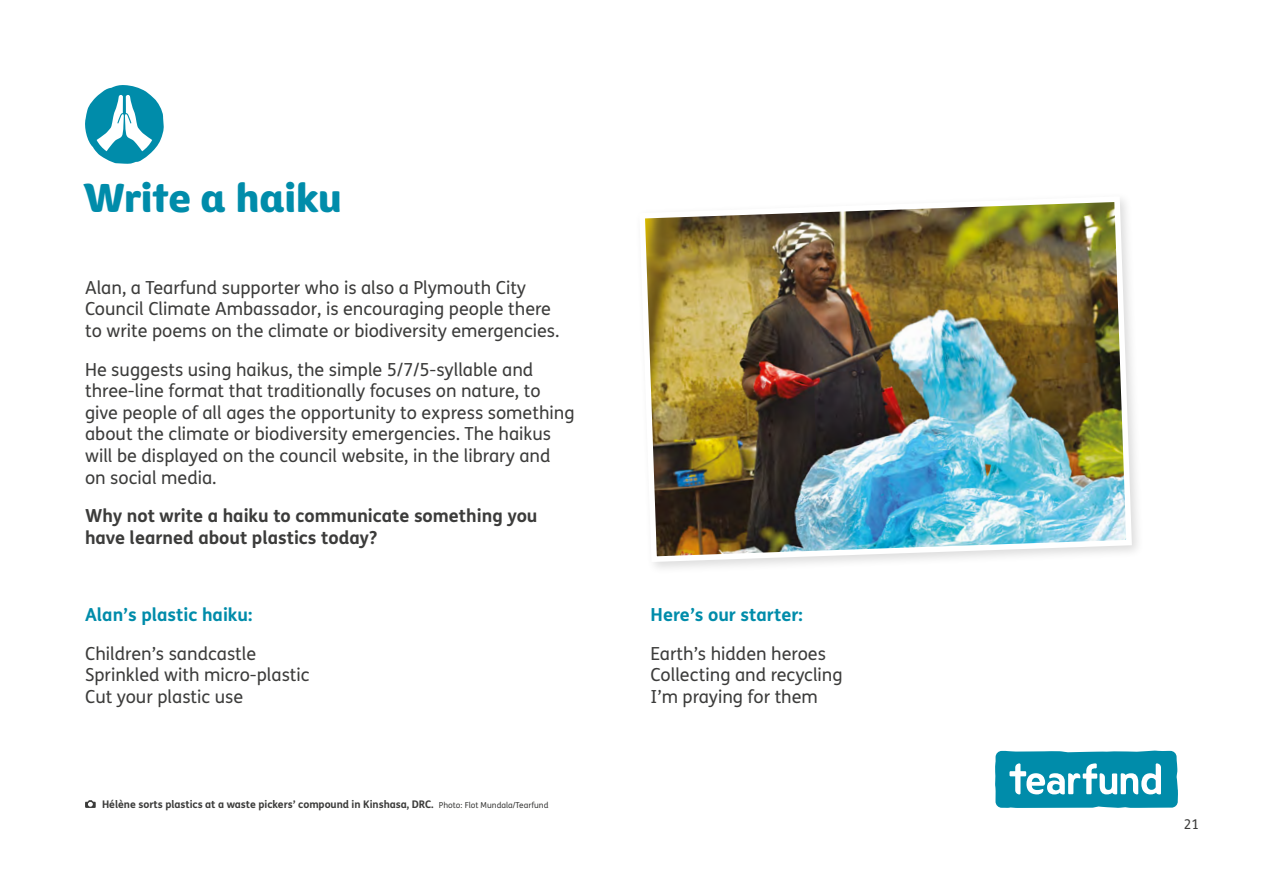
<style>
.page{position:relative;width:1263px;height:893px;background:#fff}
.page>*{position:absolute;margin:0;border:0;box-sizing:border-box;transform-origin:0 0}
.t1{font:39px "Tearfund Sans";color:#008caa}
.t2{font:18px/21.6px "FS Me";color:#3c3c3b}
.t3{font:700 18px/21.6px "FS Me";color:#3c3c3b}
.t4{font:700 18px "FS Me";color:#008caa}
.t5{font:13.5px "FS Me";color:#3c3c3b}
.t6{font:700 10.5px "FS Me";letter-spacing:-.005em;color:#3c3c3b}
.s1{font-weight:400;font-size:8.25px}
</style>
<div class="page">
<svg style="left:995px;top:751px;width:183px;height:57px"></svg>
<svg style="left:85px;top:85px;width:79px;height:79px"></svg>
<img style="left:645px;top:199px;width:490px;height:366px">
<svg style="left:85px;top:800px;width:11px;height:8px"></svg>
<h1 class="t1" style="left:85px;top:162px;width:258px">Write a haiku</h1>
<p class="t2" style="left:85px;top:276px;width:476px">Alan, a Tearfund supporter who is also a Plymouth City<br>Council Climate Ambassador, is encouraging people there to write poems on the climate or biodiversity emergencies.</p>
<p class="t2" style="left:85px;top:358px;width:491px">He suggests using haikus, the simple 5/7/5-syllable and three-line format that traditionally focuses on nature, to give people of all ages the opportunity to express something about the climate or biodiversity emergencies. The haikus will be displayed on the council website, in the library and on social media.</p>
<p class="t3" style="left:85px;top:504px;width:454px">Why not write a haiku to communicate something you have learned about plastics today?</p>
<p class="t4" style="left:85px;top:601px;width:169px">Alan’s plastic haiku:</p>
<p class="t2" style="left:85px;top:642px;width:226px">Children’s sandcastle<br>Sprinkled with micro-plastic<br>Cut your plastic use</p>
<p class="t6" style="left:102px;top:796px;width:448px">Hélène sorts plastics at a waste pickers’ compound in Kinshasa, DRC. <span class="s1">Photo: Flot Mundala/Tearfund</span></p>
<p class="t4" style="left:651px;top:601px;width:154px">Here’s our starter:</p>
<p class="t2" style="left:651px;top:642px;width:193px">Earth’s hidden heroes<br>Collecting and recycling<br>I’m praying for them</p>
<p class="t5" style="left:1184px;top:815px;width:17px">21</p>
</div>
